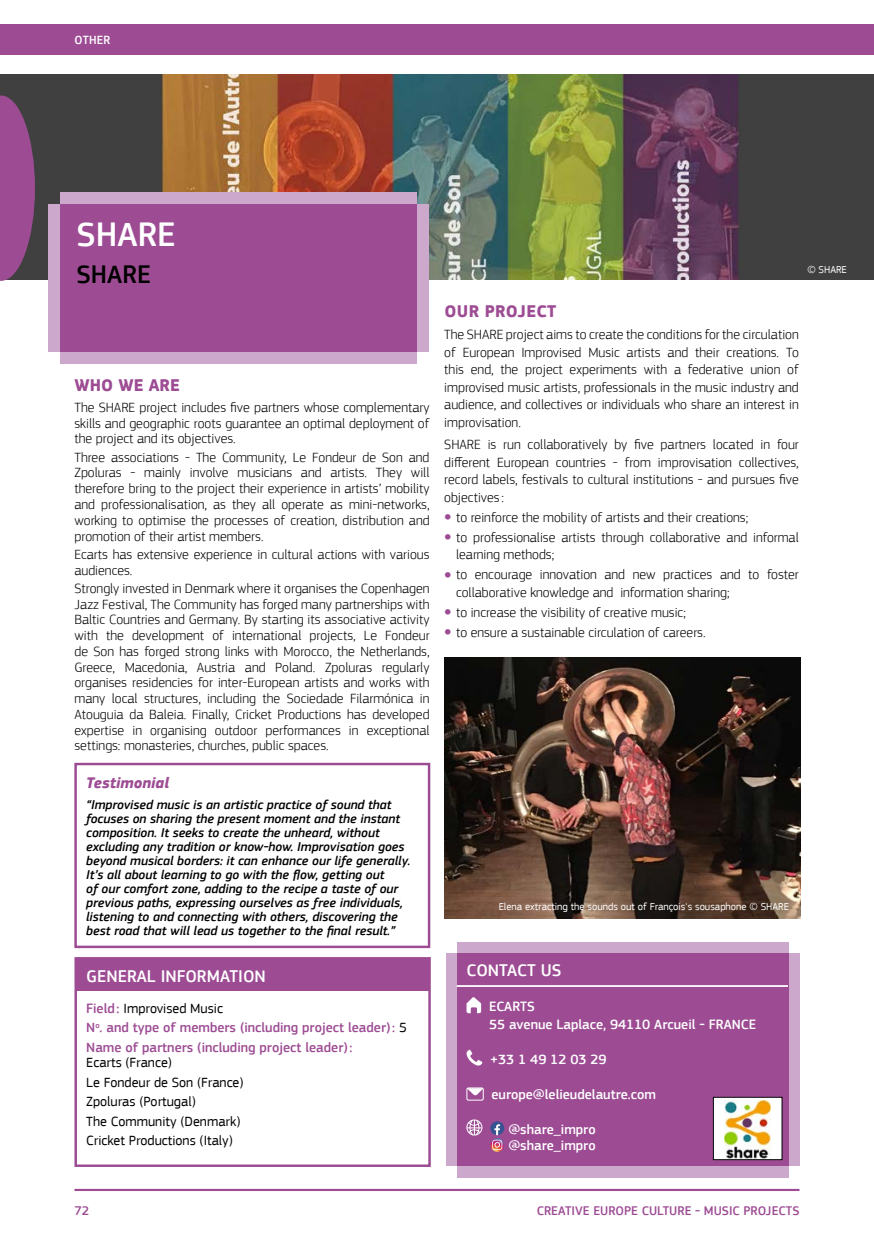
<style>
.page{position:relative;width:874px;height:1241px;background:#fff}
.page>*{position:absolute;margin:0;border:0;box-sizing:border-box;transform-origin:0 0}
.t1{font:500 35px "EC Square Sans Pro";color:#fff}
.t2{font:500 26.25px "EC Square Sans Pro";color:#000}
.t3{font:500 17.5px "EC Square Sans Pro";color:#fff}
.t4{font:700 17.5px "EC Square Sans Pro";letter-spacing:.02em;color:#9d4c94}
.t5{font:italic 700 15.75px "EC Square Sans Pro";color:#9d4c94}
.t6{font:300 14px/15.8px "EC Square Sans Pro";color:#000;text-align:justify}
.t7{font:500 14px/19.4px "EC Square Sans Pro";color:#9d4c94}
.t8{font:500 14px/17.5px "EC Square Sans Pro";color:#fff}
.t9{font:14px/19.4px "EC Square Sans Pro";color:#000}
.t10{font:italic 500 13.12px/14px "EC Square Sans Pro";color:#000}
.t11{font:500 12.95px "EC Square Sans Pro";color:#9d4c94}
.t12{font:500 12.25px "EC Square Sans Pro";letter-spacing:.02em;color:#fff}
.t13{font:10.5px "EC Square Sans Pro";color:#fff}
.s1{font-weight:400;color:#000}
.s2{font-weight:400;font-size:8.75px;color:#9d4c94}
</style>
<div class="page">
<hr style="left:74px;top:1188px;width:725px;height:2px;background:#9d4c94">
<div style="left:0;top:25px;width:873px;height:30px;background:#9d4c94"></div>
<img style="left:0;top:74px;width:873px;height:205px">
<div style="left:75px;top:958px;width:354px;height:32px;background:#9d4c94"></div>
<div style="left:445px;top:953px;width:354px;height:212px;background:#cca9cc"></div>
<div style="left:457px;top:941px;width:331px;height:235px;background:#cca9cc"></div>
<div style="left:74px;top:956px;width:356px;height:210px;border:2px solid #9d4c94"></div>
<div style="left:457px;top:953px;width:331px;height:212px;background:#9d4c94"></div>
<svg style="left:466px;top:997px;width:15px;height:16px"></svg>
<svg style="left:466px;top:1049px;width:16px;height:16px"></svg>
<div style="left:466px;top:1087px;width:17px;height:13px;border:1px solid #fff"></div>
<svg style="left:466px;top:1088px;width:17px;height:8px"></svg>
<svg style="left:466px;top:1119px;width:16px;height:16px"></svg>
<svg style="left:490px;top:1121px;width:14px;height:13px"></svg>
<svg style="left:490px;top:1137px;width:14px;height:14px"></svg>
<svg style="left:492px;top:1124px;width:10px;height:25px"></svg>
<hr style="left:456px;top:984px;width:331px;height:2px;background:#fff">
<div style="left:713px;top:1097px;width:68px;height:62px;background:#fff"></div>
<img style="left:724px;top:1100px;width:46px;height:57px">
<div style="left:712px;top:1096px;width:70px;height:63px;border:1px solid #000"></div>
<img style="left:444px;top:657px;width:355px;height:260px">
<div style="left:48px;top:204px;width:380px;height:148px;background:#cca9cc"></div>
<div style="left:61px;top:192px;width:355px;height:171px;background:#cca9cc"></div>
<div style="left:61px;top:204px;width:355px;height:148px;background:#9d4c94"></div>
<svg style="left:0;top:95px;width:35px;height:186px;background:#8a4a83"></svg>
<div style="left:74px;top:762px;width:356px;height:185px;border:2px solid #9d4c94"></div>
<p class="t12" style="left:75px;top:33px;width:37px">OTHER</p>
<h1 class="t1" style="left:76px;top:214px;width:101px">SHARE</h1>
<h2 class="t2" style="left:76px;top:259px;width:76px">SHARE</h2>
<p class="t4" style="left:74px;top:375px;width:107px">WHO WE ARE</p>
<p class="t6" style="left:74px;top:399px;width:356px">The SHARE project includes five partners whose complementary skills and geographic roots guarantee an optimal deployment of the project and its objectives.</p>
<p class="t6" style="left:74px;top:449px;width:356px">Three associations - The Community, Le Fondeur de Son and Zpoluras - mainly involve musicians and artists. They will therefore bring to the project their experience in artists’ mobility and professionalisation, as they all operate as mini-networks, working to optimise the processes of creation, distribution and promotion of their artist members.</p>
<p class="t6" style="left:74px;top:546px;width:356px">Ecarts has extensive experience in cultural actions with various audiences.</p>
<p class="t6" style="left:74px;top:580px;width:356px">Strongly invested in Denmark where it organises the Copenhagen Jazz Festival, The Community has forged many partnerships with Baltic Countries and Germany. By starting its associative activity with the development of international projects, Le Fondeur de Son has forged strong links with Morocco, the Netherlands, Greece, Macedonia, Austria and Poland. Zpoluras regularly organises residencies for inter-European artists and works with many local structures, including the Sociedade Filarmónica in Atouguia da Baleia. Finally, Cricket Productions has developed expertise in organising outdoor performances in exceptional settings: monasteries, churches, public spaces.</p>
<p class="t5" style="left:86px;top:773px;width:84px">Testimonial</p>
<p class="t10" style="left:86px;top:798px;width:325px">“Improvised music is an artistic practice of sound that focuses on sharing the present moment and the instant composition. It seeks to create the unheard, without excluding any tradition or know-how. Improvisation goes beyond musical borders: it can enhance our life generally.<br>It’s all about learning to go with the flow, getting out<br>of our comfort zone, adding to the recipe a taste of our previous paths, expressing ourselves as free individuals, listening to and connecting with others, discovering the best road that will lead us together to the final result.”</p>
<p class="t3" style="left:86px;top:965px;width:181px">GENERAL INFORMATION</p>
<p class="t7" style="left:86px;top:998px;width:322px">Field: <span class="s1">Improvised Music<br></span>N<sup>o</sup>. and type of members (including project leader): <span class="s1">5<br></span>Name of partners (including project leader):</p>
<p class="t9" style="left:86px;top:1052px;width:159px">Ecarts (France)<br>Le Fondeur de Son (France)<br>Zpoluras (Portugal)<br>The Community (Denmark)<br>Cricket Productions (Italy)</p>
<p class="t13" style="left:807px;top:264px;width:41px">© SHARE</p>
<p class="t4" style="left:444px;top:300px;width:113px">OUR PROJECT</p>
<p class="t6" style="left:444px;top:326px;width:356px;line-height:17.5px">The SHARE project aims to create the conditions for the circulation of European Improvised Music artists and their creations. To this end, the project experiments with a federative union of improvised music artists, professionals in the music industry and audience, and collectives or individuals who share an interest in improvisation.</p>
<p class="t6" style="left:444px;top:436px;width:356px;line-height:17.5px">SHARE is run collaboratively by five partners located in four different European countries - from improvisation collectives, record labels, festivals to cultural institutions - and pursues five objectives :</p>
<p class="t6" style="left:444px;top:509px;width:305px"><span class="s2">●</span> to reinforce the mobility of artists and their creations;</p>
<p class="t6" style="left:456px;top:528px;width:344px;line-height:17.5px;text-indent:-12px"><span class="s2">●</span> to professionalise artists through collaborative and informal learning methods;</p>
<p class="t6" style="left:456px;top:565px;width:344px;line-height:17.5px;text-indent:-12px"><span class="s2">●</span> to encourage innovation and new practices and to foster collaborative knowledge and information sharing;</p>
<p class="t6" style="left:444px;top:604px;width:243px"><span class="s2">●</span> to increase the visibility of creative music;</p>
<p class="t6" style="left:444px;top:624px;width:263px"><span class="s2">●</span> to ensure a sustainable circulation of careers.</p>
<p class="t13" style="left:498px;top:900px;width:292px">Elena extracting the sounds out of François's sousaphone © SHARE</p>
<p class="t3" style="left:466px;top:959px;width:96px">CONTACT US</p>
<p class="t8" style="left:488px;top:998px;width:268px">ECARTS<br>55 avenue Laplace, 94110 Arcueil - FRANCE</p>
<p class="t8" style="left:490px;top:1050px;width:118px">+33 1 49 12 03 29</p>
<p class="t8" style="left:491px;top:1085px;width:166px">europe@lelieudelautre.com</p>
<p class="t8" style="left:508px;top:1120px;width:89px;line-height:16.6px">@share_impro @share_impro</p>
<p class="t11" style="left:74px;top:1203px;width:16px">72</p>
<p class="t11" style="left:536px;top:1203px;width:264px">CREATIVE EUROPE CULTURE - MUSIC PROJECTS</p>
</div>
